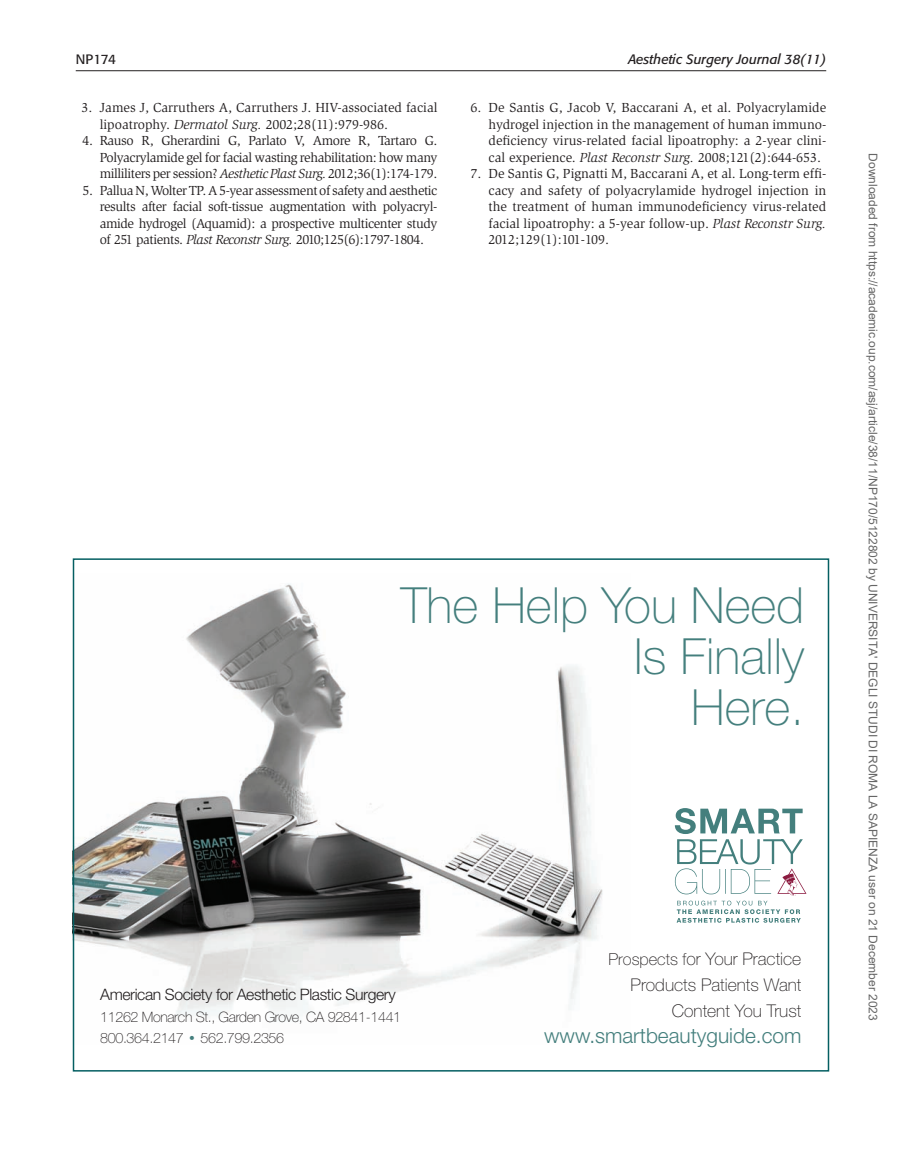
<style>
.page{position:relative;width:902px;height:1174px;background:#fff}
.page>*{position:absolute;margin:0;border:0;box-sizing:border-box;transform-origin:0 0}
.t1{font:100 49.95px/50.8px "Helvetica Neue";color:#447f7d;text-align:right}
.t2{font:300 20.85px "Helvetica Neue";color:#447f7d}
.t3{font:100 17.55px/26.2px "Helvetica Neue";color:#231f20;text-align:right}
.t4{font:300 15.75px "Helvetica Neue";letter-spacing:-.025em;color:#231f20}
.t5{font:100 14.25px/21.5px "Helvetica Neue";letter-spacing:-.025em;color:#231f20}
.t6{font:13.5px/16.5px "Slimbach";color:#231f20;text-align:justify}
.t7{font:italic 13.5px "Formata";color:#231f20}
.t8{font:13.5px "Formata";letter-spacing:-.02em;color:#231f20}
.t9{font:12px "Arial";color:#666}
.s1{font-style:italic}
.s2{font-size:11.4px;color:#447f7d}
.s3{font-size:16.35px}
</style>
<div class="page">
<hr style="left:76px;top:70px;width:750px;height:1px;background:#231f20">
<img style="left:76px;top:584px;width:527px;height:432px">
<svg style="left:674px;top:808px;width:132px;height:114px"></svg>
<p class="t8" style="left:76px;top:51px;width:42px">NP174</p>
<p class="t7" style="left:628px;top:51px;width:199px">Aesthetic Surgery Journal 38(11)</p>
<p class="t6" style="left:100px;top:99px;width:339px;text-indent:-18px">3. James J, Carruthers A, Carruthers J. HIV-associated facial lipoatrophy. <span class="s1">Dermatol Surg.</span> 2002;28(11):979-986.</p>
<p class="t6" style="left:100px;top:132px;width:339px;text-indent:-17px">4. Rauso R, Gherardini G, Parlato V, Amore R, Tartaro G.<br>Polyacrylamide gel for facial wasting rehabilitation: how many milliliters per session? <span class="s1">Aesthetic Plast Surg.</span> 2012;36(1):174-179.</p>
<p class="t6" style="left:100px;top:182px;width:339px;text-indent:-17px">5. Pallua N, Wolter TP. A 5-year assessment of safety and aesthetic results after facial soft-tissue augmentation with polyacryl&shy;amide hydrogel (Aquamid): a prospective multicenter study of 251 patients. <span class="s1">Plast Reconstr Surg.</span> 2010;125(6):1797-1804.</p>
<p class="t6" style="left:488px;top:99px;width:339px;text-indent:-18px">6. De Santis G, Jacob V, Baccarani A, et al. Polyacrylamide hydrogel injection in the management of human immuno&shy;deficiency virus-related facial lipoatrophy: a 2-year clini&shy;cal experience. <span class="s1">Plast Reconstr Surg.</span> 2008;121(2):644-653.</p>
<p class="t6" style="left:488px;top:165px;width:339px;text-indent:-18px">7. De Santis G, Pignatti M, Baccarani A, et al. Long-term effi&shy;cacy and safety of polyacrylamide hydrogel injection in the treatment of human immunodeficiency virus-related facial lipoatrophy: a 5-year follow-up. <span class="s1">Plast Reconstr Surg.<br></span>2012;129(1):101-109.</p>
<h1 class="t1" style="left:400px;top:580px;width:405px">The Help You Need<br>Is Finally<br>Here.</h1>
<p class="t4" style="left:100px;top:985px;width:297px">American Society for Aesthetic Plastic Surgery</p>
<p class="t5" style="left:100px;top:1006px;width:302px">11262 Monarch St., Garden Grove, CA 92841-1441<br>800.364.2147 <span class="s2">•</span> 562.799.2356</p>
<p class="t3" style="left:608px;top:945px;width:194px"><span class="s3">Prospects f</span>or Your Practice<br>Products Patients Want<br>Content You Trust</p>
<h2 class="t2" style="left:544px;top:1023px;width:259px">www.smartbeautyguide.com</h2>
<p class="t9" style="left:877px;top:153px;width:869px;rotate:90deg">Downloaded from https://academic.oup.com/asj/article/38/11/NP170/5122802 by UNIVERSITA' DEGLI STUDI DI ROMA LA SAPIENZA user on 21 December 2023</p>
</div>
